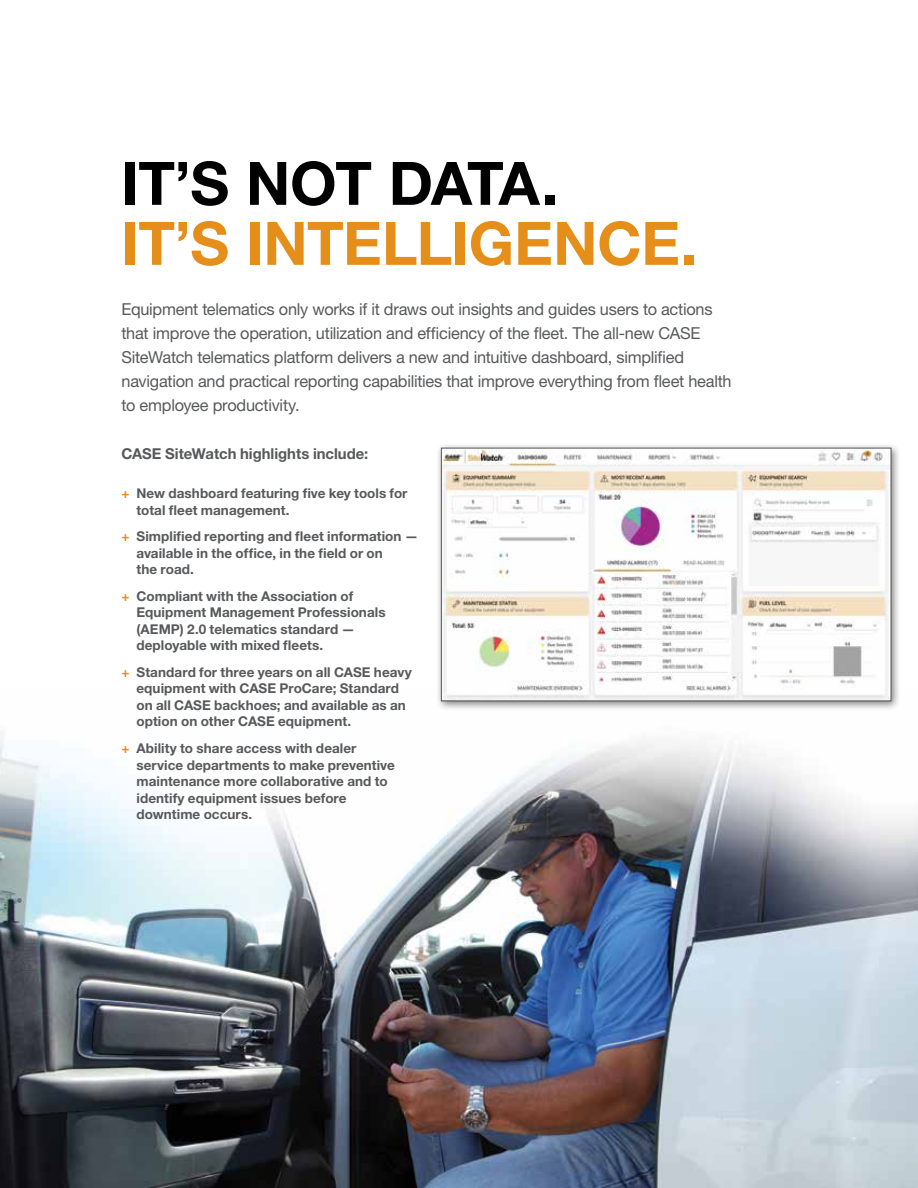
<style>
.page{position:relative;width:918px;height:1188px;background:#fff}
.page>*{position:absolute;margin:0;border:0;box-sizing:border-box;transform-origin:0 0}
.t1{font:700 60px "Helvetica Neue LT Std";letter-spacing:-.005em;color:#e58e1a}
.t2{font:700 60px "Helvetica Neue LT Std";letter-spacing:-.03em;color:#000}
.t3{font:16.5px/24px "Helvetica Neue LT Std";letter-spacing:-.015em;color:#58595b}
.t4{font:700 15px "Helvetica Neue LT Std";color:#58595b}
.t5{font:700 13.5px/16.5px "Helvetica Neue LT Std";letter-spacing:.005em;color:#58595b}
.s1{color:#e58e1a}
</style>
<div class="page">
<img style="left:0;top:732px;width:918px;height:456px">
<div style="left:436px;top:443px;width:465px;height:268px;background:#000;opacity:.5"></div>
<img style="left:443px;top:450px;width:446px;height:249px">
<div style="left:441px;top:448px;width:450px;height:253px;border:1px solid #58595b"></div>
<h1 class="t2" style="left:122px;top:146px;width:438px">IT’S NOT DATA.</h1>
<h1 class="t1" style="left:122px;top:206px;width:578px">IT’S INTELLIGENCE.</h1>
<p class="t3" style="left:122px;top:297px;width:612px">Equipment telematics only works if it draws out insights and guides users to actions that improve the operation, utilization and efficiency of the fleet. The all-new CASE SiteWatch telematics platform delivers a new and intuitive dashboard, simplified navigation and practical reporting capabilities that improve everything from fleet health to employee productivity.</p>
<p class="t4" style="left:122px;top:444px;width:248px">CASE SiteWatch highlights include:</p>
<p class="t5" style="left:136px;top:485px;width:273px;text-indent:-15px"><span class="s1">+</span> New dashboard featuring five key tools for total fleet management.</p>
<p class="t5" style="left:136px;top:528px;width:283px;text-indent:-15px"><span class="s1">+</span> Simplified reporting and fleet information — available in the office, in the field or on<br>the road.</p>
<p class="t5" style="left:136px;top:587px;width:251px;text-indent:-15px"><span class="s1">+</span> Compliant with the Association of Equipment Management Professionals (AEMP) 2.0 telematics standard — deployable with mixed fleets.</p>
<p class="t5" style="left:136px;top:664px;width:277px;text-indent:-15px"><span class="s1">+</span> Standard for three years on all CASE heavy equipment with CASE ProCare; Standard on all CASE backhoes; and available as an option on other CASE equipment.</p>
<p class="t5" style="left:136px;top:740px;width:260px;text-indent:-15px"><span class="s1">+</span> Ability to share access with dealer service departments to make preventive maintenance more collaborative and to identify equipment issues before downtime occurs.</p>
</div>
